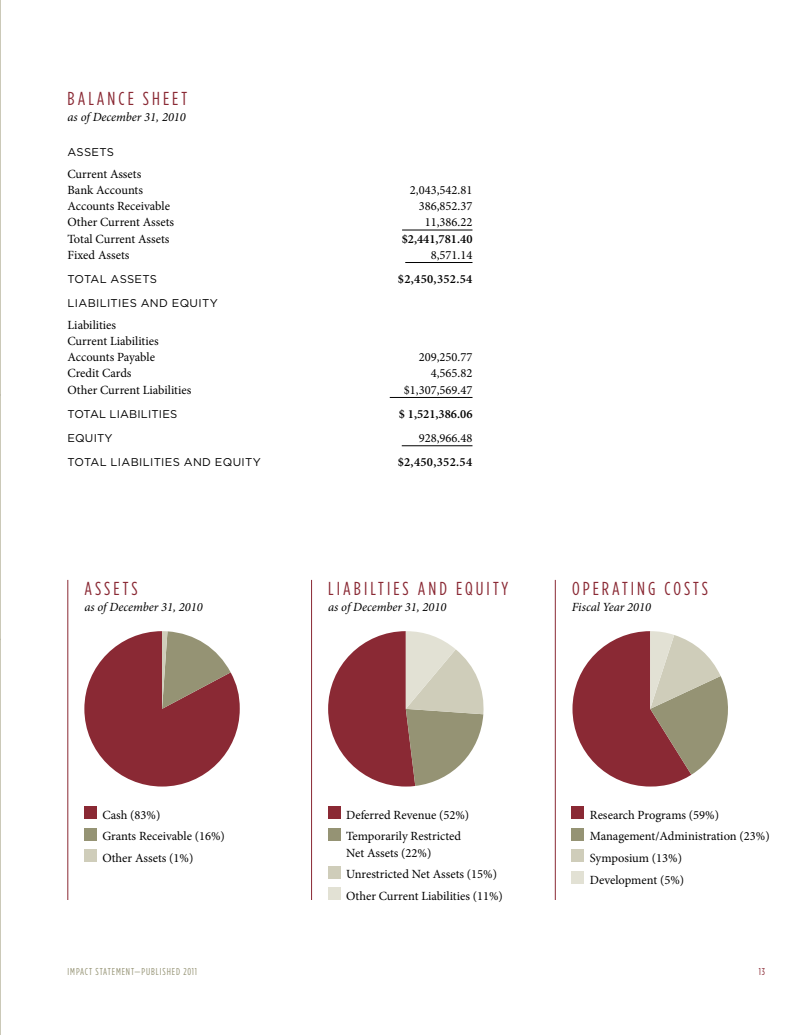
<style>
.page{position:relative;width:810px;height:1035px;background:#fff}
.page>*{position:absolute;margin:0;border:0;box-sizing:border-box;transform-origin:0 0}
.t1{font:18.75px "Gotham Condensed";letter-spacing:.165em;color:#8a2934}
.t2{font:12.5px/21.6px "Minion Pro";color:#000}
.t3{font:italic 12.5px "Minion Pro";color:#000}
.t4{font:600 12.5px "Minion Pro";letter-spacing:.01em;color:#000}
.t5{font:11.25px "Gotham";letter-spacing:.015em;color:#000}
.t6{font:10px "Gotham Condensed";letter-spacing:.095em;color:#959374}
.t7{font:10px "Gotham Condensed";color:#8a2934}
</style>
<div class="page">
<svg style="left:0;top:0;width:1px;height:1035px"></svg>
<hr style="left:402px;top:230px;width:71px;height:1px;background:#000">
<hr style="left:405px;top:262px;width:68px;height:1px;background:#000">
<hr style="left:390px;top:397px;width:83px;height:1px;background:#000">
<hr style="left:402px;top:445px;width:70px;height:1px;background:#000">
<div style="left:328px;top:807px;width:12px;height:12px;background:#8a2934"></div>
<div style="left:328px;top:828px;width:12px;height:12px;background:#959374"></div>
<div style="left:328px;top:866px;width:12px;height:12px;background:#cfcdba"></div>
<div style="left:328px;top:888px;width:12px;height:12px;background:#e2e1d4"></div>
<svg style="left:328px;top:631px;width:156px;height:156px"></svg>
<div style="left:84px;top:807px;width:13px;height:12px;background:#8a2934"></div>
<div style="left:84px;top:828px;width:13px;height:12px;background:#959374"></div>
<div style="left:84px;top:850px;width:13px;height:12px;background:#cfcdba"></div>
<svg style="left:84px;top:631px;width:156px;height:156px"></svg>
<div style="left:572px;top:807px;width:12px;height:12px;background:#8a2934"></div>
<div style="left:572px;top:828px;width:12px;height:12px;background:#959374"></div>
<div style="left:572px;top:850px;width:12px;height:12px;background:#cfcdba"></div>
<div style="left:572px;top:871px;width:12px;height:13px;background:#e2e1d4"></div>
<hr style="left:311px;top:580px;width:1px;height:320px;background:#8a2934">
<hr style="left:555px;top:580px;width:1px;height:320px;background:#8a2934">
<hr style="left:68px;top:580px;width:1px;height:320px;background:#8a2934">
<svg style="left:573px;top:631px;width:155px;height:156px"></svg>
<h1 class="t1" style="left:68px;top:88px;width:121px">BALANCE SHEET</h1>
<p class="t3" style="left:68px;top:109px;width:120px">as of December 31, 2010</p>
<p class="t5" style="left:68px;top:146px;width:8px">ASSETS</p>
<p class="t2" style="left:68px;top:165px;width:77px;line-height:16.2px">Current Assets<br>Bank Accounts</p>
<p class="t2" style="left:410px;top:179px;width:64px">2,043,542.81</p>
<p class="t2" style="left:68px;top:195px;width:104px">Accounts Receivable</p>
<p class="t2" style="left:419px;top:195px;width:55px">386,852.37</p>
<p class="t2" style="left:68px;top:212px;width:108px">Other Current Assets</p>
<p class="t2" style="left:425px;top:212px;width:49px">11,386.22</p>
<p class="t2" style="left:68px;top:228px;width:104px">Total Current Assets</p>
<p class="t4" style="left:402px;top:230px;width:72px">$2,441,781.40</p>
<p class="t2" style="left:68px;top:244px;width:63px">Fixed Assets</p>
<p class="t2" style="left:431px;top:244px;width:43px">8,571.14</p>
<p class="t5" style="left:68px;top:273px;width:9px">TOTA</p>
<p class="t5" style="left:100px;top:273px;width:19px">L ASSETS</p>
<p class="t4" style="left:398px;top:270px;width:76px">$2,450,352.54</p>
<p class="t5" style="left:68px;top:297px;width:14px">LIABI</p>
<p class="t5" style="left:100px;top:297px;width:14px">LITIES</p>
<p class="t5" style="left:141px;top:297px;width:10px">AND</p>
<p class="t5" style="left:172px;top:297px;width:8px">EQUITY</p>
<p class="t2" style="left:68px;top:317px;width:93px;line-height:16.2px">Liabilities<br>Current Liabilities<br>Accounts Payable</p>
<p class="t2" style="left:419px;top:346px;width:55px">209,250.77</p>
<p class="t2" style="left:68px;top:363px;width:66px">Credit Cards</p>
<p class="t2" style="left:431px;top:363px;width:43px">4,565.82</p>
<p class="t2" style="left:68px;top:379px;width:125px">Other Current Liabilities</p>
<p class="t2" style="left:404px;top:379px;width:70px">$1,307,569.47</p>
<p class="t5" style="left:68px;top:408px;width:111px">TOTAL LIABILITIES</p>
<p class="t4" style="left:399px;top:405px;width:75px">$ 1,521,386.06</p>
<p class="t5" style="left:68px;top:432px;width:47px">EQUITY</p>
<p class="t2" style="left:419px;top:427px;width:55px">928,966.48</p>
<p class="t5" style="left:68px;top:456px;width:9px">TOTA</p>
<p class="t5" style="left:100px;top:456px;width:25px">L LIABI</p>
<p class="t5" style="left:143px;top:456px;width:14px">LITIES</p>
<p class="t5" style="left:184px;top:456px;width:10px">AND</p>
<p class="t5" style="left:215px;top:456px;width:8px">EQUITY</p>
<p class="t4" style="left:398px;top:454px;width:76px">$2,450,352.54</p>
<h1 class="t1" style="left:85px;top:578px;width:55px">ASSETS</h1>
<p class="t3" style="left:84px;top:599px;width:120px">as of December 31, 2010</p>
<h1 class="t1" style="left:328px;top:578px;width:182px">LIABILTIES AND EQUITY</h1>
<p class="t3" style="left:328px;top:599px;width:120px">as of December 31, 2010</p>
<h1 class="t1" style="left:572px;top:578px;width:137px">OPERATING COSTS</h1>
<p class="t3" style="left:572px;top:599px;width:81px">Fiscal Year 2010</p>
<p class="t2" style="left:102px;top:804px;width:124px">Cash (83%)<br>Grants Receivable (16%)<br>Other Assets (1%)</p>
<p class="t2" style="left:346px;top:804px;width:125px">Deferred Revenue (52%)<br>Temporarily Restricted</p>
<p class="t2" style="left:346px;top:842px;width:158px">Net Assets (22%)<br>Unrestricted Net Assets (15%)<br>Other Current Liabilities (11%)</p>
<p class="t2" style="left:590px;top:804px;width:181px">Research Programs (59%)<br>Management/Administration (23%)<br>Symposium (13%)<br>Development (5%)</p>
<p class="t6" style="left:68px;top:967px;width:131px">IMPACT STATEMENT—PUBLISHED 2011</p>
<p class="t7" style="left:759px;top:967px;width:8px">13</p>
</div>
